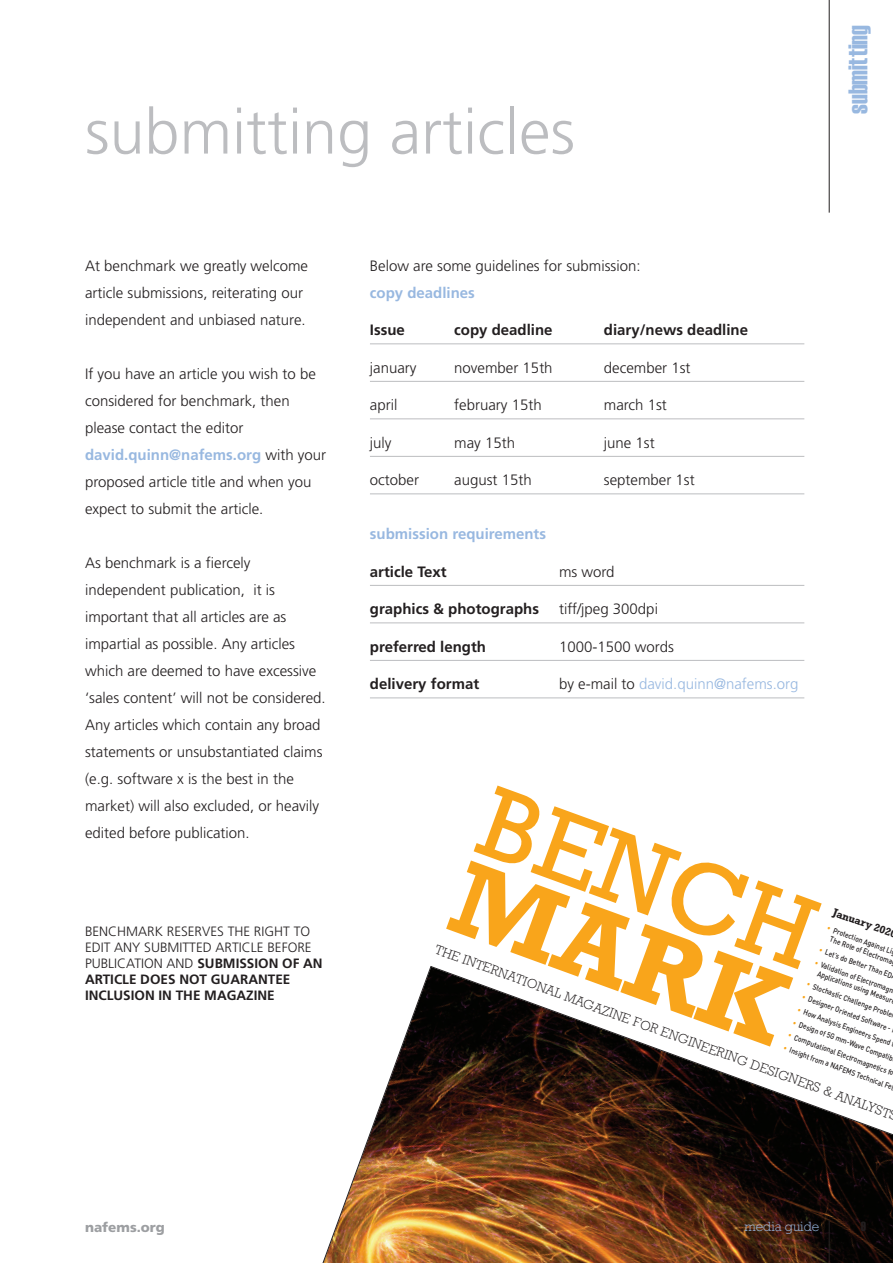
<style>
.page{position:relative;width:893px;height:1263px;background:#fff}
.page>*{position:absolute;margin:0;border:0;box-sizing:border-box;transform-origin:0 0}
.t1{font:700 106.8px "Rockwell";color:#f9a51b}
.t2{font:103.05px "Rockwell";color:#f9a51b}
.t3{font:300 63px "Frutiger";color:#bcbdc0}
.t4{font:27px "Haettenschweiler";color:#98b8e0}
.t5{font:300 15px/27px "Frutiger";color:#231f20}
.t6{font:700 15px "Frutiger";color:#231f20}
.t7{font:700 15px "Frutiger";color:#98b8e0}
.t8{font:300 15px "Frutiger";color:#98b8e0}
.t9{font:300 13.5px/16.2px "Frutiger";color:#231f20}
.t10{font:300 13.5px "Rockwell";color:#231f20}
.t11{font:900 13.5px "Frutiger";color:#9d9fa2}
.t12{font:300 13.5px "Rockwell";color:#98b8e0}
.t13{font:13.5px "Haettenschweiler";color:#231f20}
.t14{font:700 10.95px "Rockwell";color:#231f20}
.t15{font:500 7.8px/9.4px "DIN";color:#231f20;scale:.85 1}
.s1{font-weight:700;color:#98b8e0}
.s2{font-weight:700}
.s3{color:#231f20}
.s4{color:#f9a51b}
</style>
<div class="page">
<img style="left:322px;top:966px;width:571px;height:297px">
<hr style="left:829px;top:0;width:1px;height:213px;background:#231f20">
<hr style="left:829px;top:1220px;width:1px;height:43px;background:#231f20">
<hr style="left:370px;top:344px;width:434px;height:1px;background:#bcbdc0">
<hr style="left:370px;top:381px;width:434px;height:1px;background:#bcbdc0">
<hr style="left:370px;top:419px;width:434px;height:1px;background:#bcbdc0">
<hr style="left:370px;top:456px;width:434px;height:1px;background:#bcbdc0">
<hr style="left:370px;top:494px;width:434px;height:1px;background:#bcbdc0">
<hr style="left:370px;top:585px;width:434px;height:1px;background:#bcbdc0">
<hr style="left:370px;top:623px;width:434px;height:1px;background:#bcbdc0">
<hr style="left:370px;top:660px;width:434px;height:1px;background:#bcbdc0">
<hr style="left:370px;top:698px;width:434px;height:1px;background:#bcbdc0">
<h3 class="t3" style="left:85px;top:106px;width:491px">submitting articles</h3>
<h3 class="t4" style="left:849px;top:114px;width:90px;rotate:-90deg">submitting</h3>
<p class="t5" style="left:85px;top:253px;width:225px">At benchmark we greatly welcome article submissions, reiterating our independent and unbiased nature.</p>
<p class="t5" style="left:85px;top:361px;width:243px">If you have an article you wish to be considered for benchmark, then please contact the editor <span class="s1">david.quinn@nafems.org</span> with your proposed article title and when you expect to submit the article.</p>
<p class="t5" style="left:85px;top:550px;width:242px">As benchmark is a fiercely independent publication, it is important that all articles are as impartial as possible. Any articles which are deemed to have excessive ‘sales content’ will not be considered.<br>Any articles which contain any broad statements or unsubstantiated claims (e.g. software x is the best in the market) will also excluded, or heavily edited before publication.</p>
<p class="t9" style="left:85px;top:924px;width:239px">BENCHMARK RESERVES THE RIGHT TO<br>EDIT ANY SUBMITTED ARTICLE BEFORE<br>PUBLICATION AND <span class="s2">SUBMISSION OF AN<br>ARTICLE DOES NOT GUARANTEE<br>INCLUSION IN THE MAGAZINE</span></p>
<p class="t5" style="left:370px;top:253px;width:272px">Below are some guidelines for submission:</p>
<p class="t7" style="left:370px;top:286px;width:107px">copy deadlines</p>
<p class="t6" style="left:370px;top:324px;width:36px">Issue</p>
<p class="t6" style="left:454px;top:324px;width:100px">copy deadline</p>
<p class="t6" style="left:604px;top:324px;width:146px">diary/news deadline</p>
<p class="t5" style="left:370px;top:355px;width:48px">january</p>
<p class="t5" style="left:454px;top:355px;width:100px">november 15th</p>
<p class="t5" style="left:604px;top:355px;width:88px">december 1st</p>
<p class="t5" style="left:370px;top:393px;width:29px">april</p>
<p class="t5" style="left:454px;top:393px;width:89px">february 15th</p>
<p class="t5" style="left:604px;top:393px;width:65px">march 1st</p>
<p class="t5" style="left:370px;top:430px;width:23px">july</p>
<p class="t5" style="left:454px;top:430px;width:62px">may 15th</p>
<p class="t5" style="left:604px;top:430px;width:52px">june 1st</p>
<p class="t5" style="left:370px;top:468px;width:51px">october</p>
<p class="t5" style="left:454px;top:468px;width:79px">august 15th</p>
<p class="t5" style="left:604px;top:468px;width:92px">september 1st</p>
<p class="t7" style="left:370px;top:528px;width:178px">submission requirements</p>
<p class="t6" style="left:370px;top:565px;width:78px">article Text</p>
<p class="t5" style="left:559px;top:559px;width:57px">ms word</p>
<p class="t6" style="left:370px;top:603px;width:171px">graphics &amp; photographs</p>
<p class="t5" style="left:559px;top:597px;width:100px">tiff/jpeg 300dpi</p>
<p class="t6" style="left:370px;top:640px;width:118px">preferred length</p>
<p class="t5" style="left:559px;top:634px;width:116px">1000-1500 words</p>
<p class="t6" style="left:370px;top:678px;width:111px">delivery format</p>
<p class="t8" style="left:559px;top:678px;width:241px"><span class="s3">by e-mail to</span> david.quinn@nafems.org</p>
<h2 class="t2" style="left:495px;top:785px;width:351px;rotate:20deg">BENCH</h2>
<h1 class="t1" style="left:468px;top:859px;width:349px;rotate:20deg">MARK</h1>
<p class="t14" style="left:835px;top:908px;width:63px;rotate:20deg">January 202</p>
<p class="t15" style="left:835px;top:926px;width:79px;text-indent:-6px;rotate:20deg"><span class="s4">•</span> Protection Against Li<br>The Role of Electroma</p>
<p class="t10" style="left:437px;top:944px;width:485px;rotate:20deg">THE INTERNATIONAL MAGAZINE FOR ENGINEERING DESIGNERS &amp; ANALYST</p>
<p class="t15" style="left:821px;top:946px;width:92px;rotate:20deg"><span class="s4">•</span> Let’s do Better Than ED</p>
<p class="t15" style="left:816px;top:958px;width:102px;text-align:right;rotate:20deg"><span class="s4">•</span> Validation of Electromagn<br>Applications using Measur</p>
<p class="t15" style="left:808px;top:980px;width:108px;rotate:20deg"><span class="s4">•</span> Stochastic Challenge Proble</p>
<p class="t15" style="left:804px;top:993px;width:112px;rotate:20deg"><span class="s4">•</span> Designer Oriented Software -</p>
<p class="t15" style="left:799px;top:1006px;width:122px;rotate:20deg"><span class="s4">•</span> How Analysis Engineers Spend t</p>
<p class="t15" style="left:794px;top:1018px;width:126px;rotate:20deg"><span class="s4">•</span> Design of 5G mm-Wave Compatib</p>
<p class="t15" style="left:790px;top:1031px;width:133px;rotate:20deg"><span class="s4">•</span> Computational Electromagnetics fo</p>
<p class="t15" style="left:785px;top:1044px;width:137px;rotate:20deg"><span class="s4">•</span> Insight from a NAFEMS Technical Fe</p>
<p class="t11" style="left:85px;top:1222px;width:81px">nafems.org</p>
<p class="t12" style="left:744px;top:1222px;width:76px">media guide</p>
<p class="t13" style="left:861px;top:1222px;width:7px">9</p>
</div>
